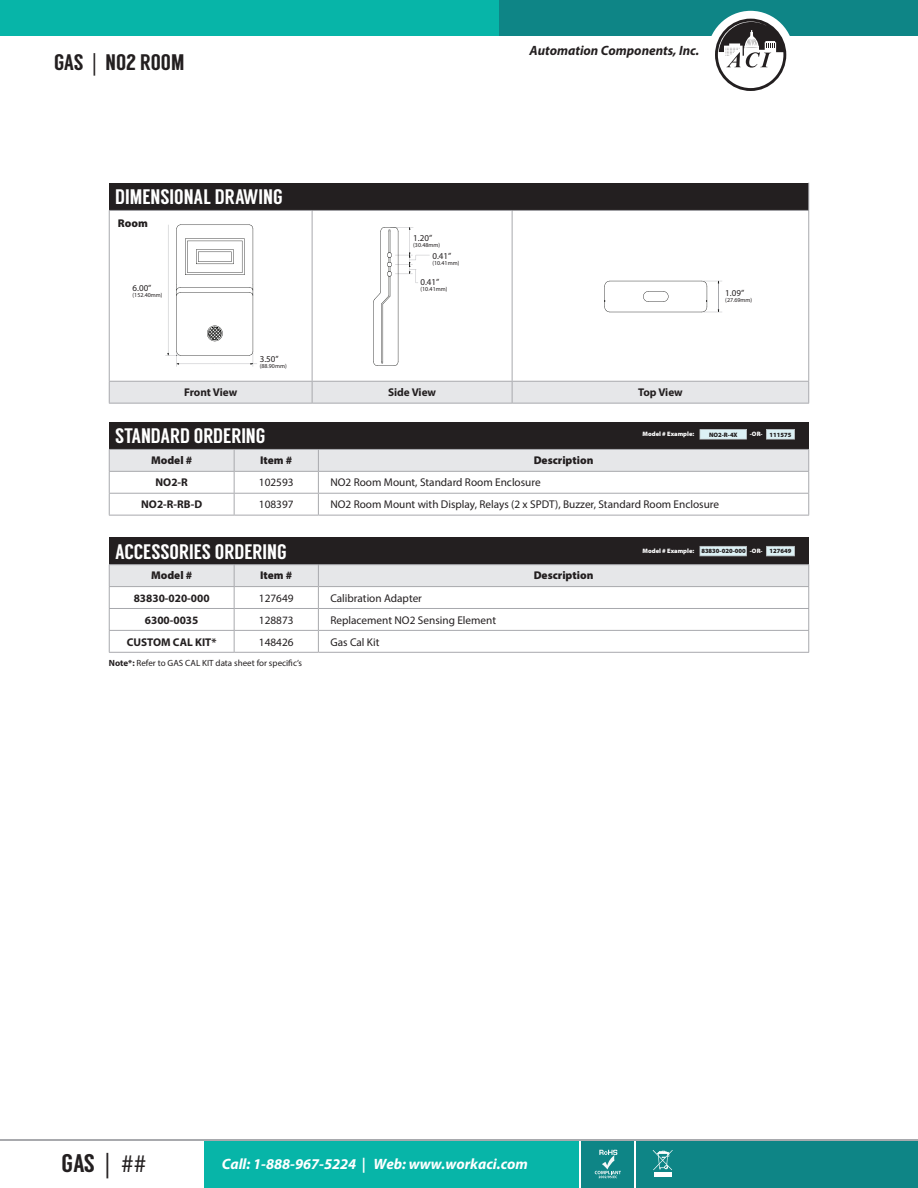
<style>
.page{position:relative;width:918px;height:1188px;background:#fff}
.page>*{position:absolute;margin:0;border:0;box-sizing:border-box;transform-origin:0 0}
.t1{font:25.5px "Langdon";color:#231f20}
.t2{font:22.5px "Langdon";color:#231f20}
.t3{font:21px "Langdon";color:#fff}
.t4{font:italic 700 15px "Myriad Pro";color:#fff}
.t5{font:italic 700 13.5px "Myriad Pro";color:#231f20}
.t6{font:11.25px "Myriad Pro";color:#231f20}
.t7{font:700 11.25px "Myriad Pro";color:#231f20}
.t8{font:900 11.25px "Myriad Pro";color:#231f20}
.t9{font:9px "Myriad Pro";color:#231f20}
.t10{font:900 6.45px "Myriad Pro";color:#231f20}
.t11{font:900 6.45px "Myriad Pro";color:#fff}
.t12{font:6px "Myriad Pro";color:#231f20}
.s1{font-family:"Myriad Pro"}
.s2{font-weight:700}
.s3{color:#fff}
</style>
<div class="page">
<hr style="left:0;top:0;width:1px;height:36px;background:#07b5a8">
<div style="left:498px;top:0;width:420px;height:36px;background:#0e8586"></div>
<div style="left:1px;top:0;width:498px;height:36px;background:#07b5a8"></div>
<div style="left:707px;top:11px;width:87px;height:88px;background:#fff;border-radius:50%"></div>
<svg style="left:715px;top:19px;width:71px;height:72px"></svg>
<div style="left:205px;top:1140px;width:713px;height:48px;background:#07b5a8"></div>
<div style="left:580px;top:1140px;width:338px;height:48px;background:#0e8586"></div>
<hr style="left:654px;top:1173px;width:17px;height:4px;background:#fff">
<svg style="left:653px;top:1150px;width:20px;height:20px"></svg>
<svg style="left:595px;top:1150px;width:26px;height:28px"></svg>
<hr style="left:635px;top:1139px;width:1px;height:49px;background:#fff">
<hr style="left:580px;top:1139px;width:1px;height:49px;background:#fff">
<hr style="left:0;top:1139px;width:918px;height:2px;background:#a8a9ad">
<div style="left:109px;top:183px;width:700px;height:27px;background:#231f20"></div>
<svg style="left:808px;top:183px;width:1px;height:27px"></svg>
<hr style="left:109px;top:210px;width:203px;height:1px;background:#a8a9ad">
<hr style="left:109px;top:211px;width:1px;height:170px;background:#a8a9ad">
<hr style="left:312px;top:210px;width:200px;height:1px;background:#a8a9ad">
<hr style="left:312px;top:211px;width:1px;height:170px;background:#a8a9ad">
<hr style="left:512px;top:210px;width:297px;height:1px;background:#a8a9ad">
<hr style="left:512px;top:211px;width:1px;height:170px;background:#a8a9ad">
<hr style="left:808px;top:211px;width:1px;height:170px;background:#a8a9ad">
<svg style="left:109px;top:381px;width:700px;height:22px;background:#e2e3e5"></svg>
<hr style="left:109px;top:403px;width:203px;height:1px;background:#a8a9ad">
<hr style="left:312px;top:403px;width:200px;height:1px;background:#a8a9ad">
<hr style="left:512px;top:403px;width:297px;height:1px;background:#a8a9ad">
<div style="left:109px;top:422px;width:700px;height:27px;background:#231f20"></div>
<svg style="left:109px;top:449px;width:700px;height:66px"></svg>
<hr style="left:109px;top:515px;width:125px;height:1px;background:#a8a9ad">
<hr style="left:234px;top:515px;width:84px;height:1px;background:#a8a9ad">
<hr style="left:318px;top:515px;width:491px;height:1px;background:#a8a9ad">
<div style="left:109px;top:537px;width:700px;height:28px;background:#231f20"></div>
<hr style="left:109px;top:564px;width:125px;height:1px;background:#a8a9ad">
<hr style="left:234px;top:564px;width:84px;height:1px;background:#a8a9ad">
<hr style="left:318px;top:564px;width:491px;height:1px;background:#a8a9ad">
<svg style="left:109px;top:565px;width:700px;height:87px"></svg>
<hr style="left:109px;top:652px;width:125px;height:1px;background:#a8a9ad">
<hr style="left:234px;top:652px;width:84px;height:1px;background:#a8a9ad">
<hr style="left:318px;top:652px;width:491px;height:1px;background:#a8a9ad">
<svg style="left:165px;top:225px;width:92px;height:142px"></svg>
<svg style="left:373px;top:227px;width:57px;height:139px"></svg>
<svg style="left:604px;top:281px;width:118px;height:32px"></svg>
<svg style="left:699px;top:546px;width:48px;height:10px"></svg>
<svg style="left:766px;top:546px;width:29px;height:10px"></svg>
<svg style="left:699px;top:429px;width:48px;height:11px"></svg>
<svg style="left:766px;top:429px;width:29px;height:11px"></svg>
<h2 class="t2" style="left:54px;top:49px;width:132px">GAS <span class="s1">|</span> NO2 ROOM</h2>
<p class="t3" style="left:115px;top:185px;width:169px">DIMENSIONAL DRAWING</p>
<p class="t8" style="left:118px;top:216px;width:31px">Room</p>
<p class="t9" style="left:133px;top:282px;width:20px">6.00”</p>
<p class="t12" style="left:133px;top:291px;width:32px">(152.40mm)</p>
<p class="t9" style="left:260px;top:353px;width:20px">3.50”</p>
<p class="t12" style="left:260px;top:362px;width:28px">(88.90mm)</p>
<p class="t5" style="left:530px;top:42px;width:171px">Automation Components, Inc.</p>
<p class="t9" style="left:413px;top:232px;width:20px">1.20”</p>
<p class="t12" style="left:413px;top:241px;width:28px">(30.48mm)</p>
<p class="t9" style="left:420px;top:276px;width:20px">0.41”</p>
<p class="t12" style="left:420px;top:285px;width:28px">(10.41mm)</p>
<p class="t9" style="left:432px;top:250px;width:20px">0.41”</p>
<p class="t12" style="left:432px;top:259px;width:28px">(10.41mm)</p>
<p class="t9" style="left:725px;top:288px;width:20px">1.09”</p>
<p class="t12" style="left:725px;top:297px;width:28px">(27.69mm)</p>
<p class="t7" style="left:184px;top:385px;width:55px">Front View</p>
<p class="t7" style="left:388px;top:385px;width:50px">Side View</p>
<p class="t7" style="left:638px;top:385px;width:46px">Top View</p>
<p class="t3" style="left:115px;top:424px;width:152px">STANDARD ORDERING</p>
<p class="t8" style="left:151px;top:453px;width:43px">Model #</p>
<p class="t8" style="left:260px;top:453px;width:34px">Item #</p>
<p class="t8" style="left:534px;top:453px;width:61px">Description</p>
<p class="t7" style="left:156px;top:475px;width:34px">NO2-R</p>
<p class="t6" style="left:259px;top:476px;width:36px">102593</p>
<p class="t6" style="left:330px;top:476px;width:212px">NO2 Room Mount, Standard Room Enclosure</p>
<p class="t7" style="left:141px;top:497px;width:63px">NO2-R-RB-D</p>
<p class="t6" style="left:259px;top:498px;width:36px">108397</p>
<p class="t6" style="left:330px;top:498px;width:390px">NO2 Room Mount with Display, Relays (2 x SPDT), Buzzer, Standard Room Enclosure</p>
<p class="t3" style="left:115px;top:539px;width:173px">ACCESSORIES ORDERING</p>
<p class="t8" style="left:151px;top:568px;width:43px">Model #</p>
<p class="t8" style="left:260px;top:568px;width:34px">Item #</p>
<p class="t8" style="left:534px;top:568px;width:61px">Description</p>
<p class="t7" style="left:134px;top:591px;width:77px">83830-020-000</p>
<p class="t6" style="left:259px;top:591px;width:36px">127649</p>
<p class="t6" style="left:330px;top:591px;width:93px">Calibration Adapter</p>
<p class="t7" style="left:145px;top:613px;width:55px">6300-0035</p>
<p class="t6" style="left:259px;top:613px;width:36px">128873</p>
<p class="t6" style="left:330px;top:613px;width:167px">Replacement NO2 Sensing Element</p>
<p class="t7" style="left:127px;top:634px;width:91px">CUSTOM CAL KIT*</p>
<p class="t6" style="left:259px;top:635px;width:36px">148426</p>
<p class="t6" style="left:330px;top:635px;width:51px">Gas Cal Kit</p>
<p class="t9" style="left:109px;top:658px;width:195px"><span class="s2">Note*:</span> Refer to GAS CAL KIT data sheet for specific’s</p>
<p class="t11" style="left:643px;top:430px;width:53px">Model # Example:</p>
<p class="t10" style="left:709px;top:430px;width:30px">NO2-R-4X</p>
<p class="t10" style="left:750px;top:430px;width:43px"><span class="s3">-OR-</span> 111575</p>
<p class="t10" style="left:643px;top:547px;width:150px"><span class="s3">Model # Example:</span> 83830-020-000 <span class="s3">-OR-</span> 127649</p>
<h1 class="t1" style="left:62px;top:1148px;width:86px">GAS <span class="s1">| ##</span></h1>
<h3 class="t4" style="left:222px;top:1154px;width:308px">Call: 1-888-967-5224 | Web: www.workaci.com</h3>
</div>
